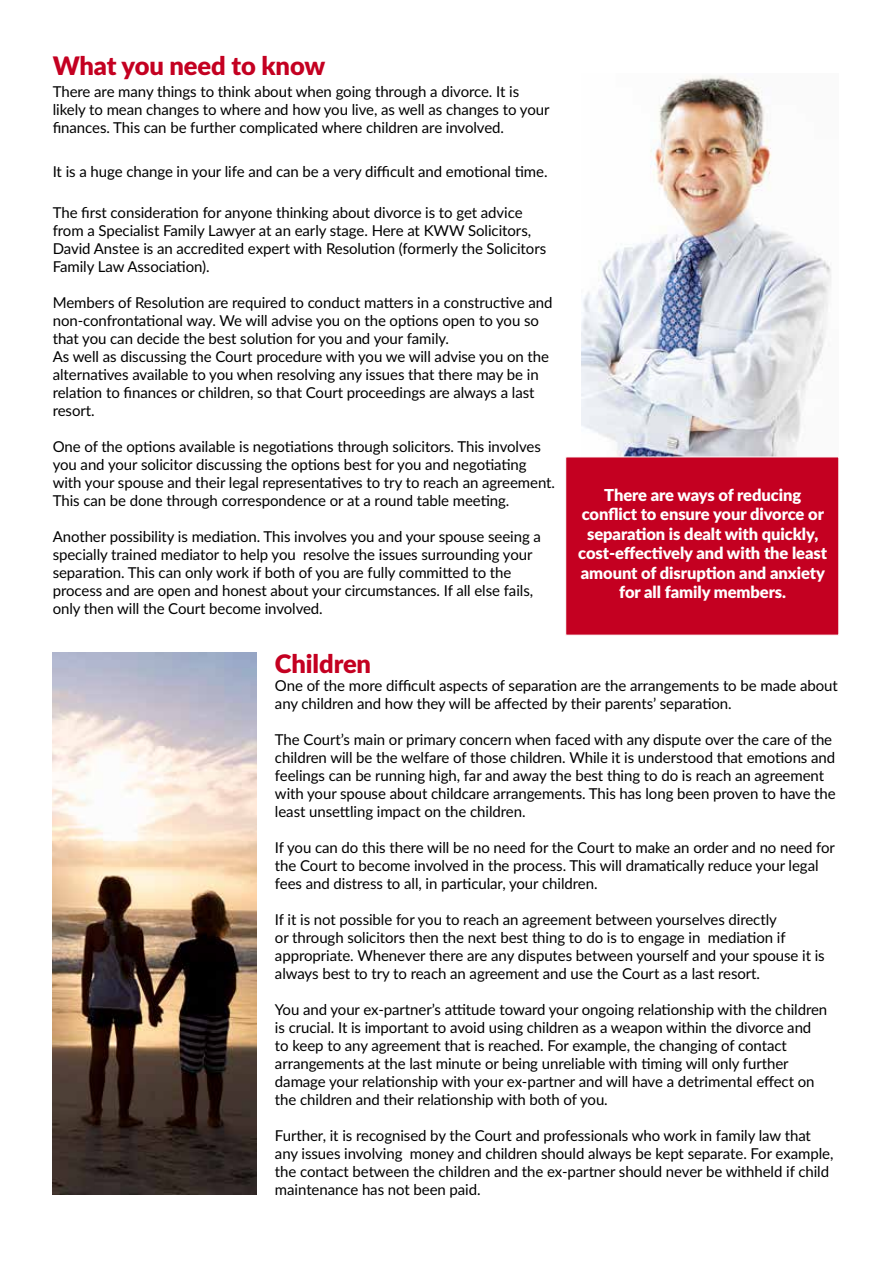
<style>
.page{position:relative;width:893px;height:1263px;background:#fff}
.page>*{position:absolute;margin:0;border:0;box-sizing:border-box;transform-origin:0 0}
.t1{font:900 25.5px "Lato";letter-spacing:-.005em;color:#c40021}
.t2{font:900 16.5px/19.5px "Lato";letter-spacing:-.005em;color:#fff;text-align:center}
.t3{font:15px/18px "Lato";letter-spacing:-.005em;color:#000}
</style>
<div class="page">
<img style="left:582px;top:76px;width:249px;height:381px">
<div style="left:566px;top:457px;width:273px;height:178px;background:#c40021"></div>
<img style="left:53px;top:653px;width:204px;height:542px">
<h1 class="t1" style="left:53px;top:46px;width:274px">What you need to know</h1>
<p class="t3" style="left:53px;top:82px;width:498px">There are many things to think about when going through a divorce. It is likely to mean changes to where and how you live, as well as changes to your finances. This can be further complicated where children are involved.</p>
<p class="t3" style="left:53px;top:162px;width:496px">It is a huge change in your life and can be a very difficult and emotional time.</p>
<p class="t3" style="left:53px;top:202px;width:495px">The first consideration for anyone thinking about divorce is to get advice from a Specialist Family Lawyer at an early stage. Here at KWW Solicitors, David Anstee is an accredited expert with Resolution (formerly the Solicitors Family Law Association).</p>
<p class="t3" style="left:53px;top:292px;width:501px">Members of Resolution are required to conduct matters in a constructive and non-confrontational way. We will advise you on the options open to you so that you can decide the best solution for you and your family.<br>As well as discussing the Court procedure with you we will advise you on the alternatives available to you when resolving any issues that there may be in relation to finances or children, so that Court proceedings are always a last resort.</p>
<p class="t3" style="left:53px;top:436px;width:504px">One of the options available is negotiations through solicitors. This involves you and your solicitor discussing the options best for you and negotiating with your spouse and their legal representatives to try to reach an agreement.<br>This can be done through correspondence or at a round table meeting.</p>
<p class="t3" style="left:53px;top:526px;width:490px">Another possibility is mediation. This involves you and your spouse seeing a specially trained mediator to help you resolve the issues surrounding your separation. This can only work if both of you are fully committed to the process and are open and honest about your circumstances. If all else fails, only then will the Court become involved.</p>
<p class="t2" style="left:578px;top:484px;width:250px">There are ways of reducing conflict to ensure your divorce or separation is dealt with quickly, cost-effectively and with the least amount of disruption and anxiety for all family members.</p>
<h1 class="t1" style="left:275px;top:645px;width:98px">Children</h1>
<p class="t3" style="left:275px;top:676px;width:564px">One of the more difficult aspects of separation are the arrangements to be made about any children and how they will be affected by their parents’ separation.</p>
<p class="t3" style="left:275px;top:730px;width:562px">The Court’s main or primary concern when faced with any dispute over the care of the children will be the welfare of those children. While it is understood that emotions and feelings can be running high, far and away the best thing to do is reach an agreement with your spouse about childcare arrangements. This has long been proven to have the least unsettling impact on the children.</p>
<p class="t3" style="left:275px;top:838px;width:562px">If you can do this there will be no need for the Court to make an order and no need for the Court to become involved in the process. This will dramatically reduce your legal fees and distress to all, in particular, your children.</p>
<p class="t3" style="left:275px;top:910px;width:551px">If it is not possible for you to reach an agreement between yourselves directly<br>or through solicitors then the next best thing to do is to engage in mediation if appropriate. Whenever there are any disputes between yourself and your spouse it is always best to try to reach an agreement and use the Court as a last resort.</p>
<p class="t3" style="left:275px;top:1000px;width:554px">You and your ex-partner’s attitude toward your ongoing relationship with the children is crucial. It is important to avoid using children as a weapon within the divorce and to keep to any agreement that is reached. For example, the changing of contact arrangements at the last minute or being unreliable with timing will only further damage your relationship with your ex-partner and will have a detrimental effect on the children and their relationship with both of you.</p>
<p class="t3" style="left:275px;top:1126px;width:560px">Further, it is recognised by the Court and professionals who work in family law that any issues involving money and children should always be kept separate. For example, the contact between the children and the ex-partner should never be withheld if child maintenance has not been paid.</p>
</div>
